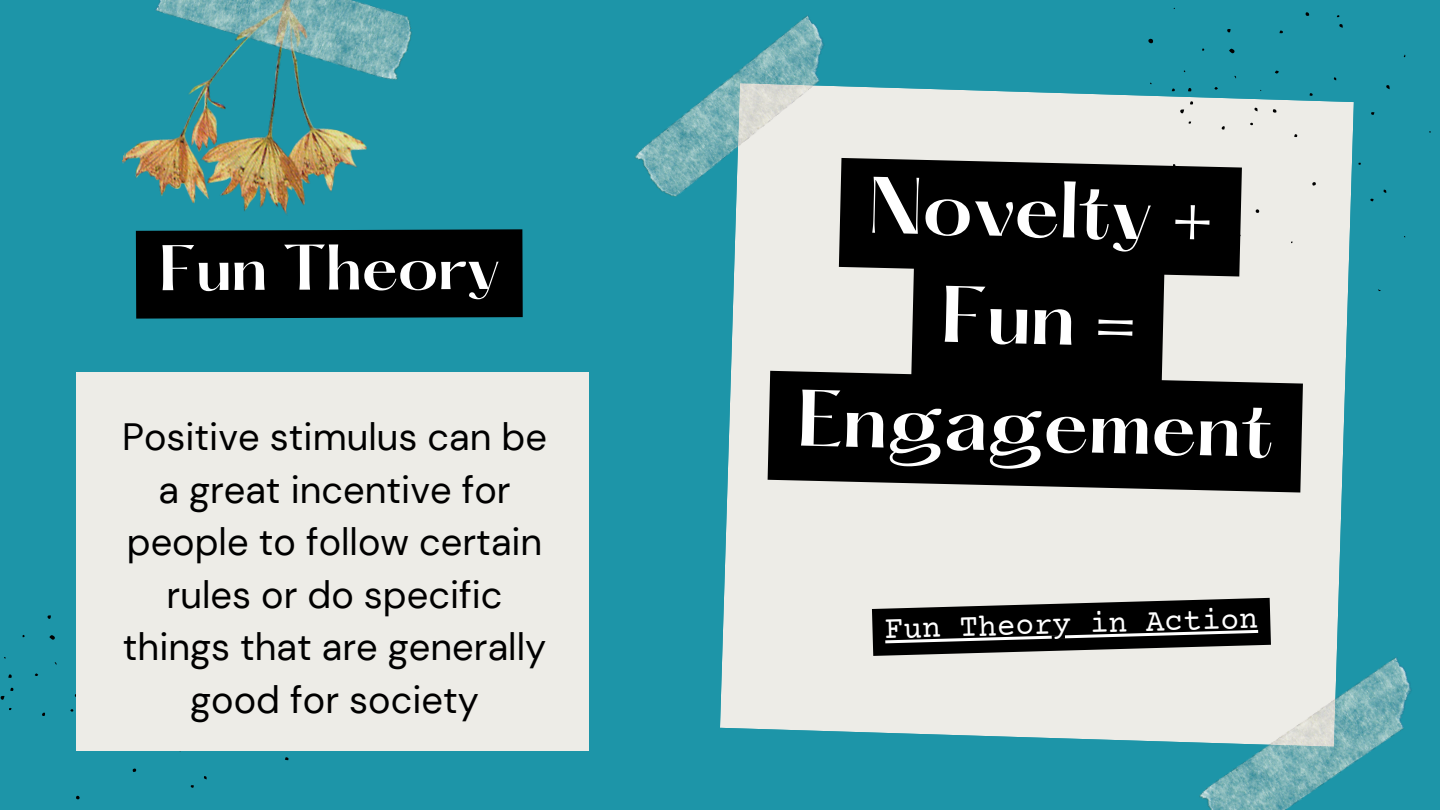
<style>
.page{position:relative;width:1440px;height:810px;background:#1d95a8}
.page>*{position:absolute;margin:0;border:0;box-sizing:border-box;transform-origin:0 0}
.t1{font:600 70px/107.1px "Hatton";color:#fff;text-align:center}
.t2{font:600 56.3px "Hatton";letter-spacing:-.015em;color:#fff}
.t3{font:38px/52.5px "DM Sans";color:#000;text-align:center}
.t4{font:31.1px "Courier Prime";color:#fff}
</style>
<div class="page">
<svg style="left:720px;top:86px;width:627px;height:657px;fill:#edece7"></svg>
<img style="left:122px;top:96px;width:245px;height:140px">
<img style="left:155px;top:0;width:257px;height:96px">
<svg style="left:872px;top:598px;width:399px;height:58px"></svg>
<svg style="left:768px;top:156px;width:540px;height:337px;fill:#000"></svg>
<img style="left:1189px;top:652px;width:222px;height:158px">
<svg style="left:1098px;top:7px;width:333px;height:339px"></svg>
<div style="left:76px;top:372px;width:512px;height:379px;background:#edece7"></div>
<div style="left:136px;top:229px;width:387px;height:90px;background:#000"></div>
<img style="left:635px;top:15px;width:218px;height:190px">
<p class="t2" style="left:159px;top:241px;width:344px">Fun Theory</p>
<p class="t3" style="left:122px;top:411px;width:427px">Positive stimulus can be</p>
<p class="t3" style="left:123px;top:463px;width:425px">a great incentive for people to follow certain rules or do specific things that are generally good for society</p>
<p class="t1" style="left:869px;top:161px;width:347px;rotate:1deg">Novelty +<br>Fun =</p>
<p class="t1" style="left:797px;top:374px;width:479px;rotate:1deg">Engagement</p>
<p class="t4" style="left:884px;top:615px;width:374px;rotate:-2deg">Fun Theory in Action</p>
</div>
